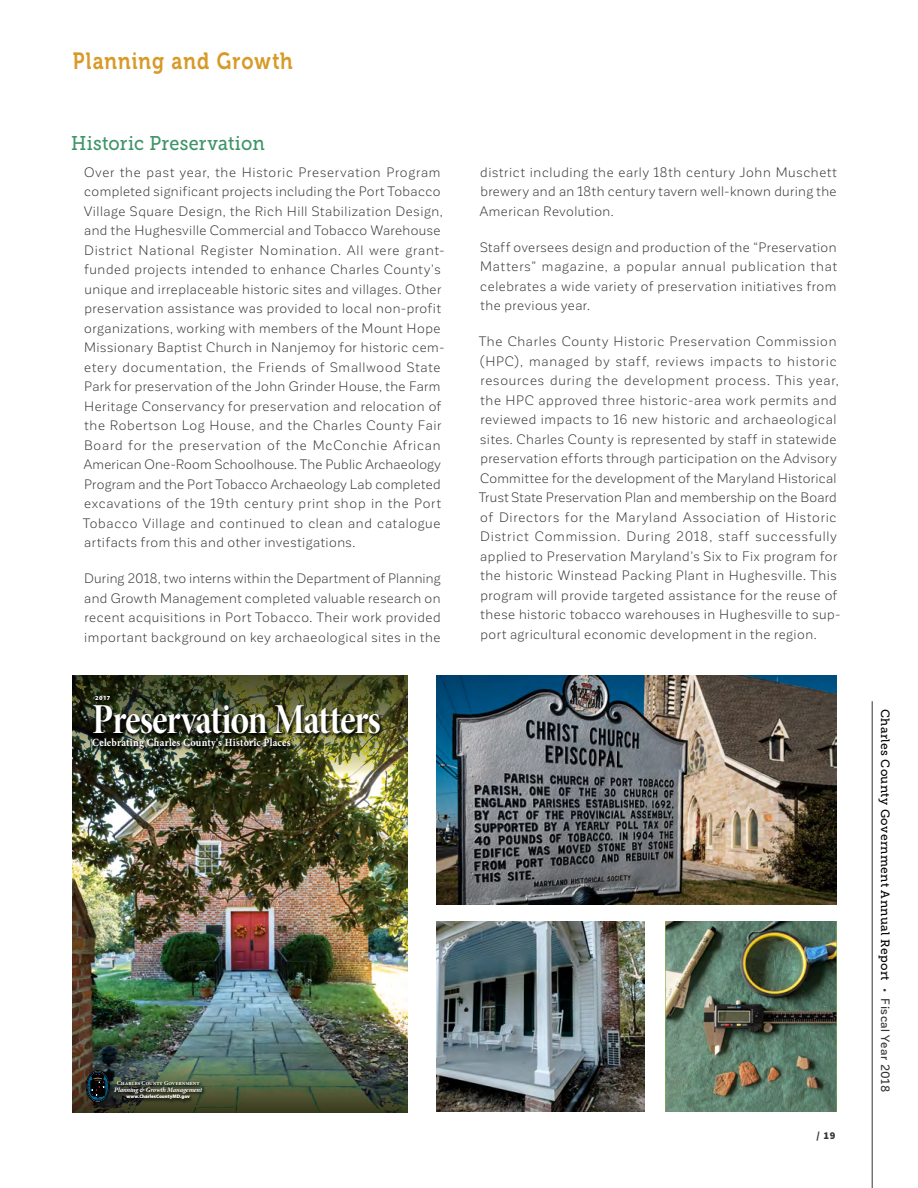
<style>
.page{position:relative;width:918px;height:1188px;background:#fff}
.page>*{position:absolute;margin:0;border:0;box-sizing:border-box;transform-origin:0 0}
.t1{font:42.9px "Minion Pro Bold Disp";letter-spacing:-.035em;color:#fff;scale:.87 1}
.t2{font:23.4px "Museo 700";letter-spacing:.055em;color:#d89a27;scale:.83 1}
.t3{font:19.8px "Museo Slab 500";letter-spacing:.015em;color:#3d9468;scale:.91 1}
.t4{font:13.5px/19.5px "Corporative Sans";letter-spacing:.045em;color:#363636;text-align:justify}
.t5{font:12px "Museo Slab 500";letter-spacing:.03em;color:#000}
.t6{font:700 10.95px "Minion Pro";letter-spacing:.025em;color:#fff;scale:.91 1}
.t7{font:900 10.5px "Source Sans Pro";color:#363636}
.t8{font:italic 700 6.6px "Minion Pro";letter-spacing:-.02em;color:#fff}
.t9{font:600 6.15px "Minion Pro";letter-spacing:-.005em;color:#fff}
.t10{font:900 6.15px "Myriad Pro";color:#fff}
.t11{font:900 4.95px "Myriad Pro";letter-spacing:-.01em;color:#fff}
.s1{font-family:"Corporative Sans";font-weight:500;color:#363636}
</style>
<div class="page">
<img style="left:436px;top:676px;width:401px;height:228px">
<img style="left:72px;top:783px;width:335px;height:261px">
<img style="left:72px;top:1044px;width:335px;height:69px">
<img style="left:72px;top:676px;width:335px;height:107px">
<div style="left:91px;top:695px;width:293px;height:59px;background:#000;opacity:.8"></div>
<div style="left:112px;top:1080px;width:95px;height:25px;background:#000;opacity:.5"></div>
<div style="left:85px;top:1069px;width:29px;height:38px;background:#000;opacity:.3"></div>
<div style="left:86px;top:1070px;width:24px;height:32px;border:1px solid #000;border-radius:50%"></div>
<div style="left:87px;top:1072px;width:22px;height:29px;border:1px solid #000;border-radius:50%"></div>
<svg style="left:88px;top:1073px;width:20px;height:27px"></svg>
<img style="left:436px;top:921px;width:208px;height:190px">
<img style="left:665px;top:921px;width:172px;height:190px">
<hr style="left:872px;top:701px;width:1px;height:487px;background:#363636">
<h2 class="t2" style="left:73px;top:48px;width:266px">Planning and Growth</h2>
<h3 class="t3" style="left:71px;top:132px;width:214px">Historic Preservation</h3>
<p class="t4" style="left:83px;top:163px;width:363px;text-align:left">Over the past year, the Historic Preservation Program completed significant projects including the Port Tobacco Village Square Design, the Rich Hill Stabilization Design, and the Hughesville Commercial and Tobacco Warehouse District National Register Nomination. All were grant&shy;funded projects intended to enhance Charles County’s unique and irreplaceable historic sites and villages. Other preservation assistance was provided to local non-profit organizations, working with members of the Mount Hope Missionary Baptist Church in Nanjemoy for historic cem&shy;etery documentation, the Friends of Smallwood State Park for preservation of the John Grinder House, the Farm Heritage Conservancy for preservation and relocation of the Robertson Log House, and the Charles County Fair Board for the preservation of the McConchie African American One-Room Schoolhouse. The Public Archaeology Program and the Port Tobacco Archaeology Lab completed excavations of the 19th century print shop in the Port Tobacco Village and continued to clean and catalogue artifacts from this and other investigations.</p>
<p class="t4" style="left:84px;top:569px;width:358px">During 2018, two interns within the Department of Planning and Growth Management completed valuable research on recent acquisitions in Port Tobacco. Their work provided important background on key archaeological sites in the</p>
<p class="t10" style="left:95px;top:693px;width:17px">2017</p>
<h1 class="t1" style="left:92px;top:694px;width:333px">Preservation Matters</h1>
<p class="t6" style="left:92px;top:735px;width:220px">Celebrating Charles County's Historic Places</p>
<p class="t4" style="left:480px;top:163px;width:359px">district including the early 18th century John Muschett brewery and an 18th century tavern well-known during the American Revolution.</p>
<p class="t4" style="left:480px;top:238px;width:358px">Staff oversees design and production of the “Preservation Matters” magazine, a popular annual publication that celebrates a wide variety of preservation initiatives from the previous year.</p>
<p class="t4" style="left:479px;top:332px;width:363px;text-align:left">The Charles County Historic Preservation Commission (HPC), managed by staff, reviews impacts to historic resources during the development process. This year, the HPC approved three historic-area work permits and reviewed impacts to 16 new historic and archaeological sites. Charles County is represented by staff in statewide preservation efforts through participation on the Advisory Committee for the development of the Maryland Historical Trust State Preservation Plan and membership on the Board of Directors for the Maryland Association of Historic District Commission. During 2018, staff successfully applied to Preservation Maryland’s Six to Fix program for the historic Winstead Packing Plant in Hughesville. This program will provide targeted assistance for the reuse of these historic tobacco warehouses in Hughesville to sup&shy;port agricultural economic development in the region.</p>
<p class="t9" style="left:117px;top:1079px;width:84px">Charles County Government</p>
<p class="t8" style="left:114px;top:1085px;width:89px">Planning &amp; Growth Management</p>
<p class="t11" style="left:127px;top:1093px;width:65px">www.CharlesCountyMD.gov</p>
<p class="t7" style="left:817px;top:1129px;width:20px">/ 19</p>
<p class="t5" style="left:892px;top:709px;width:385px;rotate:90deg">Charles County Government Annual Report <span class="s1">• Fiscal Year 2018</span></p>
</div>
